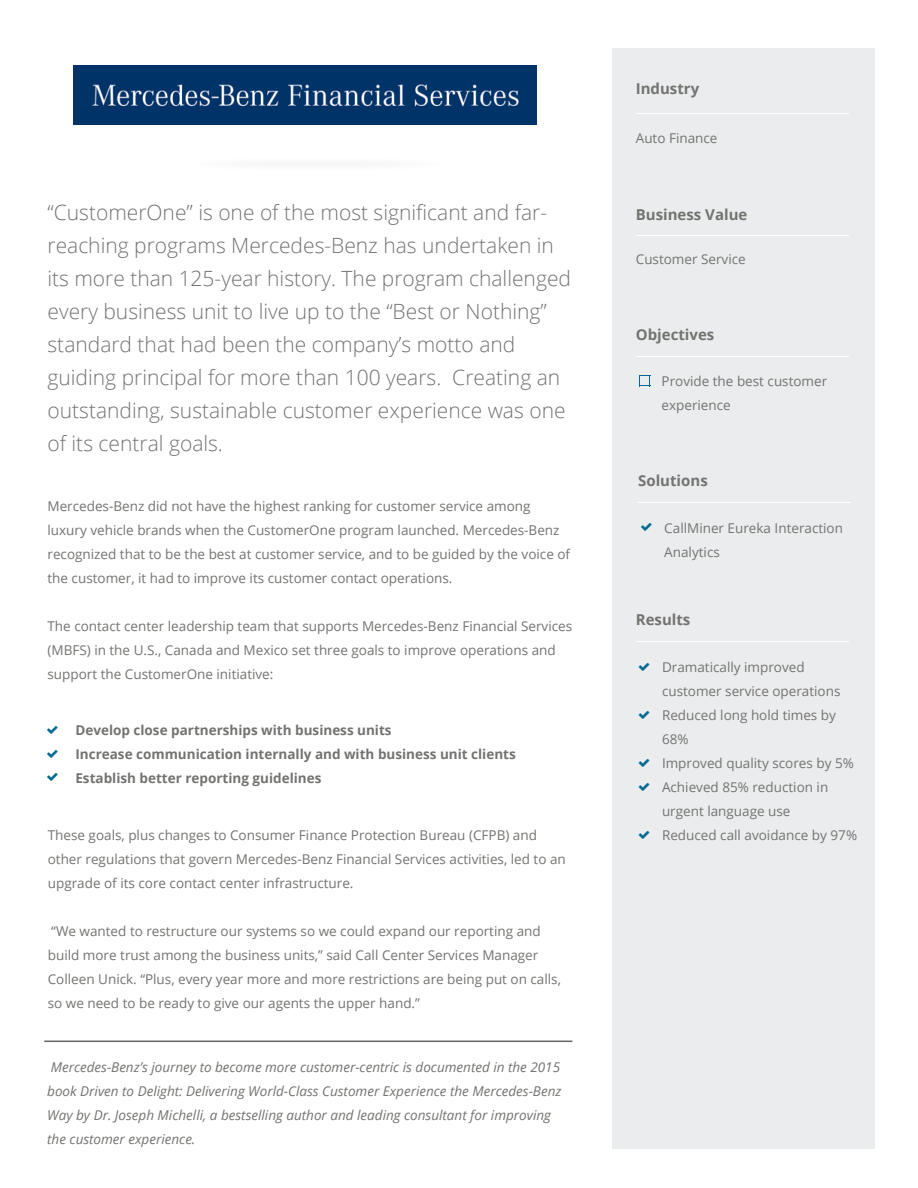
<style>
.page{position:relative;width:918px;height:1188px;background:#fff}
.page>*{position:absolute;margin:0;border:0;box-sizing:border-box;transform-origin:0 0}
.t1{font:300 21px/33px "Open Sans";color:#737371}
.t2{font:700 15px "Open Sans";color:#737371}
.t3{font:13.5px/24px "Open Sans";color:#737371}
.t4{font:italic 13.5px/24px "Open Sans";color:#737371}
.t5{font:700 13.5px/24px "Open Sans";color:#737371}
</style>
<div class="page">
<div style="left:612px;top:48px;width:262px;height:1101px;background:#ebeced"></div>
<hr style="left:636px;top:113px;width:213px;height:1px;background:#fff">
<hr style="left:636px;top:235px;width:213px;height:1px;background:#fff">
<hr style="left:636px;top:356px;width:213px;height:1px;background:#fff">
<hr style="left:636px;top:641px;width:213px;height:1px;background:#fff">
<svg style="left:639px;top:375px;width:11px;height:11px"></svg>
<hr style="left:638px;top:502px;width:213px;height:1px;background:#fff">
<img style="left:74px;top:66px;width:462px;height:59px">
<hr style="left:44px;top:1041px;width:528px;height:1px;background:#616361">
<p class="t1" style="left:48px;top:195px;width:525px">“CustomerOne” is one of the most significant and far&shy;reaching programs Mercedes-Benz has undertaken in its more than 125-year history. The program challenged every business unit to live up to the “Best or Nothing” standard that had been the company’s motto and guiding principal for more than 100 years. Creating an outstanding, sustainable customer experience was one of its central goals.</p>
<p class="t3" style="left:48px;top:494px;width:524px">Mercedes-Benz did not have the highest ranking for customer service among luxury vehicle brands when the CustomerOne program launched. Mercedes-Benz recognized that to be the best at customer service, and to be guided by the voice of the customer, it had to improve its customer contact operations.</p>
<p class="t3" style="left:48px;top:614px;width:526px">The contact center leadership team that supports Mercedes-Benz Financial Services (MBFS) in the U.S., Canada and Mexico set three goals to improve operations and support the CustomerOne initiative:</p>
<p class="t5" style="left:75px;top:718px;width:442px">Develop close partnerships with business units<br>Increase communication internally and with business unit clients<br>Establish better reporting guidelines</p>
<p class="t3" style="left:48px;top:823px;width:520px">These goals, plus changes to Consumer Finance Protection Bureau (CFPB) and other regulations that govern Mercedes-Benz Financial Services activities, led to an upgrade of its core contact center infrastructure.</p>
<p class="t3" style="left:48px;top:919px;width:515px">“We wanted to restructure our systems so we could expand our reporting and build more trust among the business units,” said Call Center Services Manager Colleen Unick. “Plus, every year more and more restrictions are being put on calls, so we need to be ready to give our agents the upper hand.”</p>
<p class="t4" style="left:47px;top:1055px;width:516px">Mercedes-Benz’s journey to become more customer-centric is documented in the 2015 book Driven to Delight: Delivering World-Class Customer Experience the Mercedes-Benz Way by Dr. Joseph Michelli, a bestselling author and leading consultant for improving the customer experience.</p>
<p class="t2" style="left:636px;top:78px;width:65px">Industry</p>
<p class="t3" style="left:636px;top:125px;width:83px">Auto Finance</p>
<p class="t2" style="left:636px;top:204px;width:113px">Business Value</p>
<p class="t3" style="left:636px;top:247px;width:111px">Customer Service</p>
<p class="t2" style="left:636px;top:324px;width:80px">Objectives</p>
<p class="t3" style="left:662px;top:369px;width:167px">Provide the best customer experience</p>
<p class="t2" style="left:638px;top:470px;width:71px">Solutions</p>
<p class="t3" style="left:664px;top:516px;width:180px">CallMiner Eureka Interaction<br>Analytics</p>
<p class="t2" style="left:636px;top:609px;width:56px">Results</p>
<p class="t3" style="left:662px;top:655px;width:197px">Dramatically improved customer service operations<br>Reduced long hold times by<br>68%<br>Improved quality scores by 5%<br>Achieved 85% reduction in urgent language use<br>Reduced call avoidance by 97%</p>
</div>
